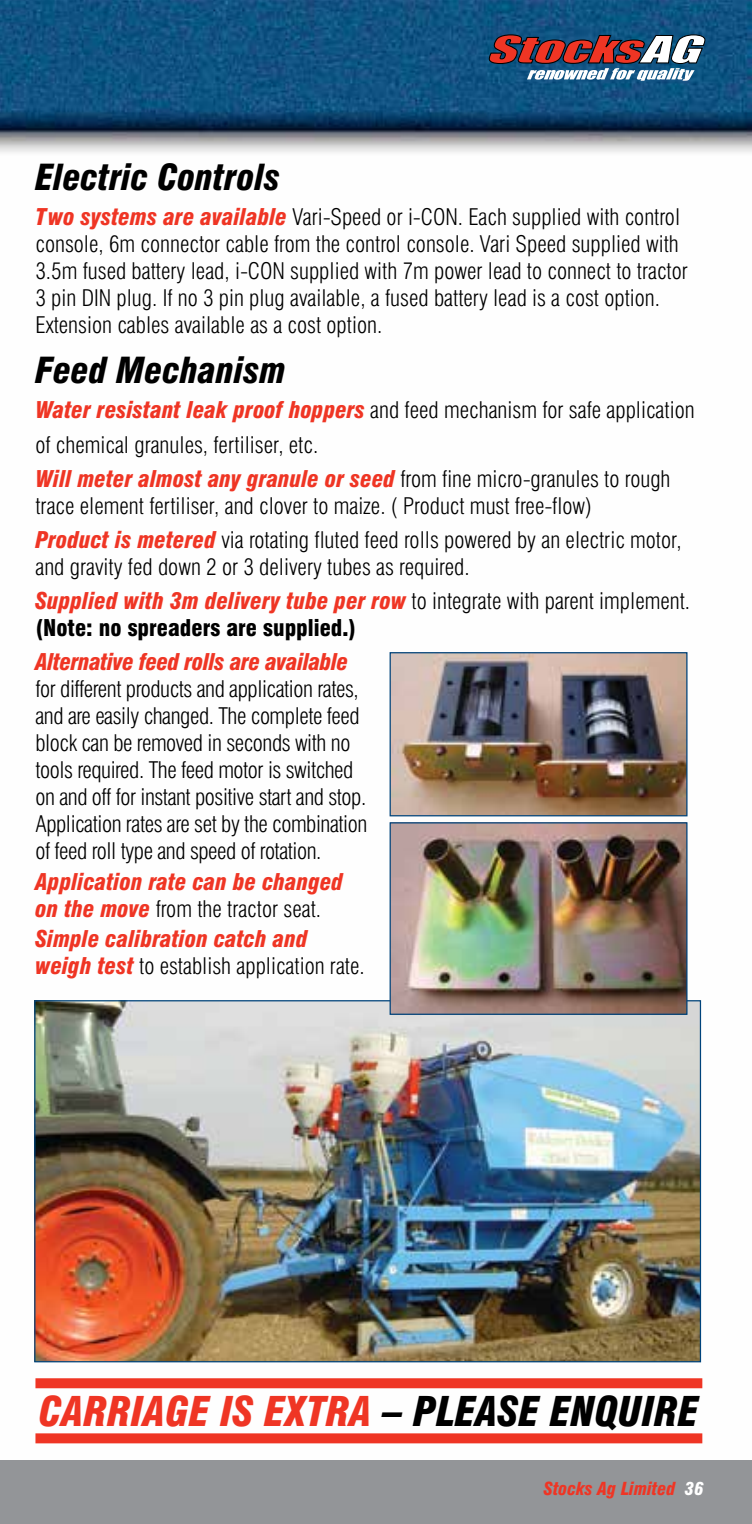
<style>
.page{position:relative;width:752px;height:1524px;background:#fff}
.page>*{position:absolute;margin:0;border:0;box-sizing:border-box;transform-origin:0 0}
.t1{font:italic 900 condensed 40px "Swiss 721 BT";color:#ef3524}
.t2{font:italic 900 condensed 35px "Swiss 721 BT";color:#000}
.t3{font:300 condensed 22.5px/27px "Swiss 721 BT";color:#000}
.t4{font:300 condensed 22.5px/27px "Swiss 721 BT";letter-spacing:-.02em;color:#000}
.t5{font:italic 900 condensed 22.5px/27px "Swiss 721 BT";color:#ef3524}
.t6{font:italic 900 condensed 22.5px "Swiss 721 BT";letter-spacing:-.02em;color:#ef3524}
.t7{font:900 condensed 22.5px "Swiss 721 BT";color:#000}
.t8{font:italic 900 condensed 17.5px "Swiss 721 BT";color:#ef3524}
.s1{font-weight:900;font-style:italic;color:#ef3524}
.s2{font-weight:300;font-style:normal;color:#000}
.s3{color:#000}
.s4{color:#fff}
</style>
<div class="page">
<img style="left:0;top:0;width:751px;height:1444px">
<div style="left:0;top:1460px;width:751px;height:64px;background:#939598"></div>
<svg style="left:488px;top:34px;width:216px;height:47px"></svg>
<img style="left:36px;top:1002px;width:662px;height:358px">
<div style="left:35px;top:1378px;width:667px;height:10px;background:#ef3524"></div>
<div style="left:35px;top:1433px;width:667px;height:10px;background:#ef3524"></div>
<img style="left:391px;top:824px;width:294px;height:189px">
<div style="left:389px;top:822px;width:298px;height:193px;border:1px solid #00447c"></div>
<img style="left:391px;top:654px;width:294px;height:160px">
<div style="left:389px;top:652px;width:298px;height:164px;border:1px solid #00447c"></div>
<h2 class="t2" style="left:35px;top:163px;width:246px">Electric Controls</h2>
<p class="t3" style="left:35px;top:205px;width:653px"><span class="s1">Two systems are available</span> Vari-Speed or i-CON. Each supplied with control console, 6m connector cable from the control console. Vari Speed supplied with 3.5m fused battery lead, i-CON supplied with 7m power lead to connect to tractor 3 pin DIN plug. If no 3 pin plug available, a fused battery lead is a cost option.<br>Extension cables available as a cost option.</p>
<h2 class="t2" style="left:35px;top:356px;width:252px">Feed Mechanism</h2>
<p class="t3" style="left:35px;top:394px;width:660px;line-height:34.5px"><span class="s1">Water resistant leak proof hoppers</span> and feed mechanism for safe application of chemical granules, fertiliser, etc.<br><span class="s1">Will meter almost any granule or seed</span> from fine micro-granules to rough</p>
<p class="t3" style="left:35px;top:490px;width:647px;line-height:34px">trace element fertiliser, and clover to maize. ( Product must free-flow)<br><span class="s1">Product is metered</span> via rotating fluted feed rolls powered by an electric motor,</p>
<p class="t3" style="left:35px;top:551px;width:656px;line-height:34px">and gravity fed down 2 or 3 delivery tubes as required.<br><span class="s1">Supplied with 3m delivery tube per row</span> to integrate with parent implement.</p>
<p class="t7" style="left:35px;top:619px;width:322px">(Note: no spreaders are supplied.)</p>
<p class="t6" style="left:35px;top:653px;width:314px">Alternative feed rolls are available</p>
<p class="t4" style="left:35px;top:677px;width:333px">for different products and application rates, and are easily changed. The complete feed block can be removed in seconds with no tools required. The feed motor is switched on and off for instant positive start and stop.<br>Application rates are set by the combination of feed roll type and speed of rotation.</p>
<p class="t5" style="left:35px;top:870px;width:309px">Application rate can be changed on the move <span class="s2">from the tractor seat.</span></p>
<p class="t5" style="left:35px;top:927px;width:330px">Simple calibration catch and weigh test <span class="s2">to establish application rate.</span></p>
<h1 class="t1" style="left:39px;top:1395px;width:660px">CARRIAGE IS EXTRA <span class="s3">– PLEASE ENQUIRE</span></h1>
<p class="t8" style="left:543px;top:1481px;width:161px">Stocks Ag Limited <span class="s4">36</span></p>
</div>
